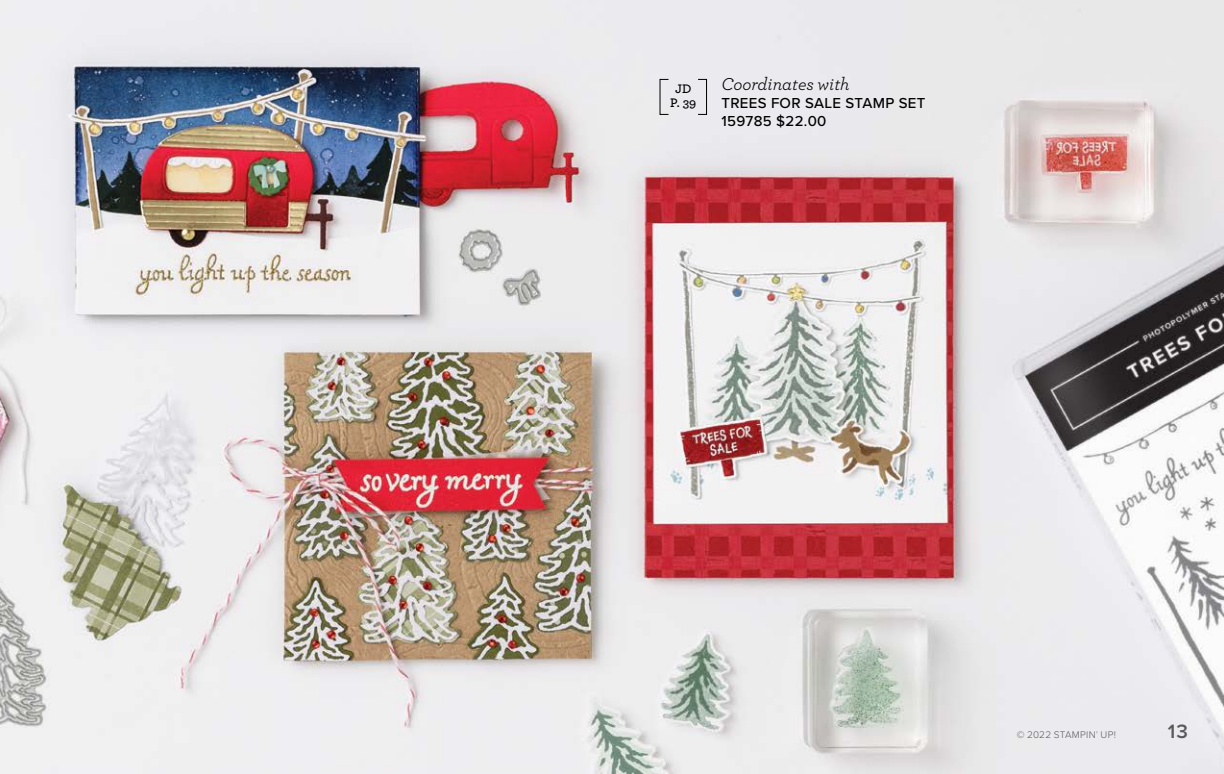
<style>
.page{position:relative;width:1224px;height:774px;background:#fff}
.page>*{position:absolute;margin:0;border:0;box-sizing:border-box;transform-origin:0 0}
.t1{font:600 20px "Proxima Nova";color:#58595b}
.t2{font:italic 18px "Archer";color:#000}
.t3{font:500 15px/18px "Proxima Nova";letter-spacing:.02em;color:#000}
.t4{font:600 13px/14px "Archer";color:#000;text-align:center}
.t5{font:300 10px "Proxima Nova";letter-spacing:.03em;color:#58595b}
.s1{font-family:"Proxima Nova T";font-weight:100}
</style>
<div class="page">
<img style="left:0;top:0;width:1224px;height:774px">
<div style="left:698px;top:79px;width:9px;height:36px;border:1px solid #000"></div>
<p class="t4" style="left:670px;top:81px;width:28px">JD<br>P. 39</p>
<p class="t2" style="left:721px;top:71px;width:130px">Coordinates with</p>
<p class="t3" style="left:721px;top:93px;width:206px">TREES FOR SALE STAMP SET<br>159785 $22.00</p>
<p class="t5" style="left:1017px;top:727px;width:101px">© 2022 STAMPIN<span class="s1">'</span> UP!</p>
<h1 class="t1" style="left:1168px;top:716px;width:22px">13</h1>
</div>
